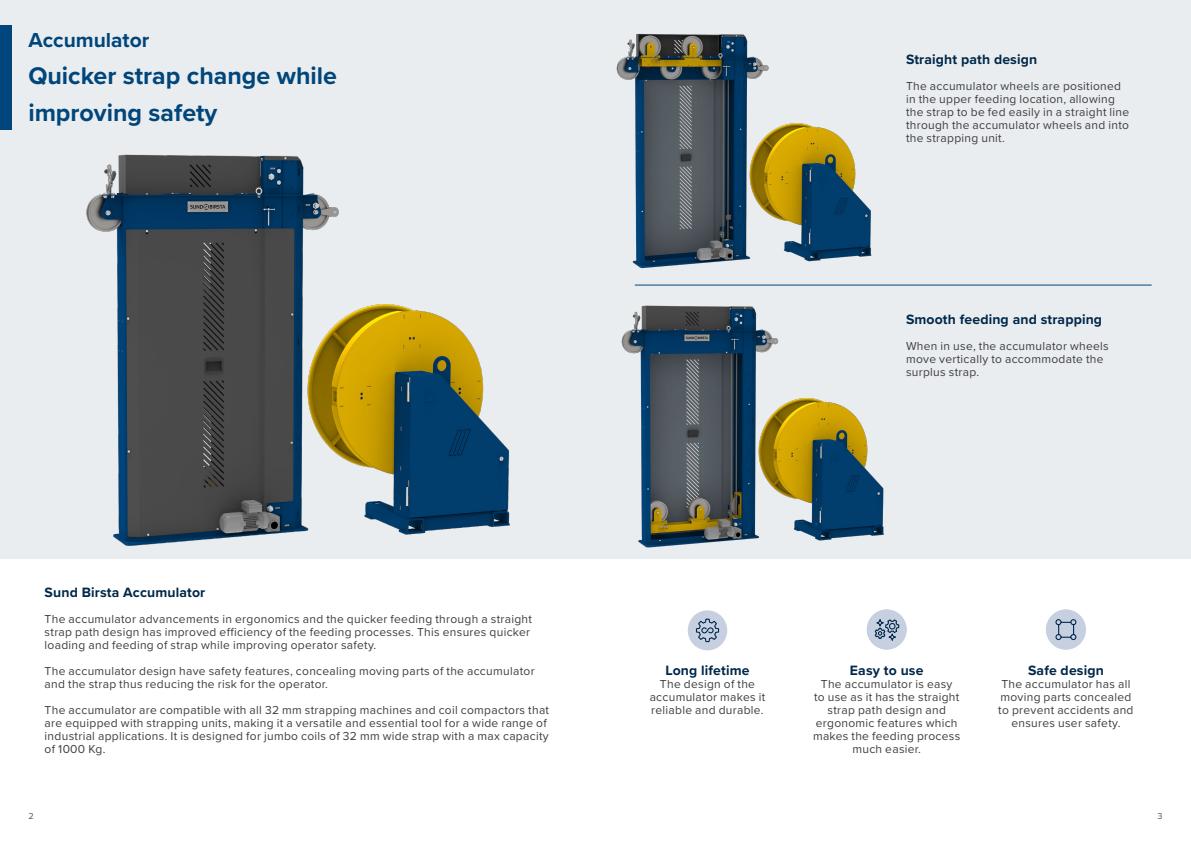
<style>
.page{position:relative;width:1191px;height:842px;background:#fff}
.page>*{position:absolute;margin:0;border:0;box-sizing:border-box;transform-origin:0 0}
.t1{font:700 25px/36.8px "Proxima Nova";color:#00467b}
.t2{font:700 21px "Proxima Nova";color:#00467b}
.t3{font:700 14px "Proxima Nova";letter-spacing:.01em;color:#00284a}
.t4{font:12px/13px "Proxima Nova";letter-spacing:.025em;color:#3d3e40}
.t5{font:12px/13px "Proxima Nova";letter-spacing:.025em;color:#3e3d40}
.t6{font:9px "Proxima Nova";color:#58585a}
</style>
<div class="page">
<div style="left:0;top:0;width:1191px;height:558px;background:#eaedef"></div>
<img style="left:78px;top:154px;width:445px;height:405px">
<img style="left:601px;top:305px;width:305px;height:254px">
<img style="left:616px;top:33px;width:277px;height:252px">
<hr style="left:635px;top:285px;width:516px;height:1px;background:#00457c">
<div style="left:0;top:25px;width:11px;height:104px;background:#00457c"></div>
<div style="left:688px;top:610px;width:39px;height:40px;background:#c7d0e1;border-radius:50%"></div>
<svg style="left:695px;top:618px;width:24px;height:25px"></svg>
<div style="left:866px;top:609px;width:40px;height:40px;background:#c7d0e1;border-radius:50%"></div>
<svg style="left:874px;top:619px;width:26px;height:22px"></svg>
<svg style="left:1046px;top:609px;width:39px;height:40px"></svg>
<div style="left:1046px;top:610px;width:40px;height:40px;background:#c7d0e1;border-radius:50%"></div>
<svg style="left:1055px;top:619px;width:22px;height:22px"></svg>
<h2 class="t2" style="left:28px;top:25px;width:122px">Accumulator</h2>
<h1 class="t1" style="left:28px;top:57px;width:310px">Quicker strap change while improving safety</h1>
<p class="t3" style="left:45px;top:582px;width:162px">Sund Birsta Accumulator</p>
<p class="t4" style="left:45px;top:612px;width:489px">The accumulator advancements in ergonomics and the quicker feeding through a straight strap path design has improved efficiency of the feeding processes. This ensures quicker loading and feeding of strap while improving operator safety.</p>
<p class="t4" style="left:45px;top:664px;width:491px">The accumulator design have safety features, concealing moving parts of the accumulator and the strap thus reducing the risk for the operator.</p>
<p class="t4" style="left:45px;top:703px;width:506px">The accumulator are compatible with all 32 mm strapping machines and coil compactors that are equipped with strapping units, making it a versatile and essential tool for a wide range of industrial applications. It is designed for jumbo coils of 32 mm wide strap with a max capacity of 1000 Kg.</p>
<p class="t3" style="left:906px;top:49px;width:133px">Straight path design</p>
<p class="t5" style="left:906px;top:79px;width:225px">The accumulator wheels are positioned in the upper feeding location, allowing the strap to be fed easily in a straight line through the accumulator wheels and into the strapping unit.</p>
<p class="t3" style="left:906px;top:309px;width:198px">Smooth feeding and strapping</p>
<p class="t5" style="left:906px;top:339px;width:204px">When in use, the accumulator wheels move vertically to accommodate the surplus strap.</p>
<p class="t3" style="left:665px;top:660px;width:86px">Long lifetime</p>
<p class="t4" style="left:649px;top:677px;width:117px;text-align:center">The design of the accumulator makes it reliable and durable.</p>
<p class="t3" style="left:850px;top:660px;width:75px">Easy to use</p>
<p class="t4" style="left:813px;top:677px;width:149px;text-align:center">The accumulator is easy<br>to use as it has the straight strap path design and ergonomic features which makes the feeding process much easier.</p>
<p class="t3" style="left:1028px;top:660px;width:77px">Safe design</p>
<p class="t4" style="left:998px;top:677px;width:137px;text-align:center">The accumulator has all moving parts concealed to prevent accidents and ensures user safety.</p>
<p class="t6" style="left:28px;top:809px;width:7px">2</p>
<p class="t6" style="left:1157px;top:809px;width:7px">3</p>
</div>
